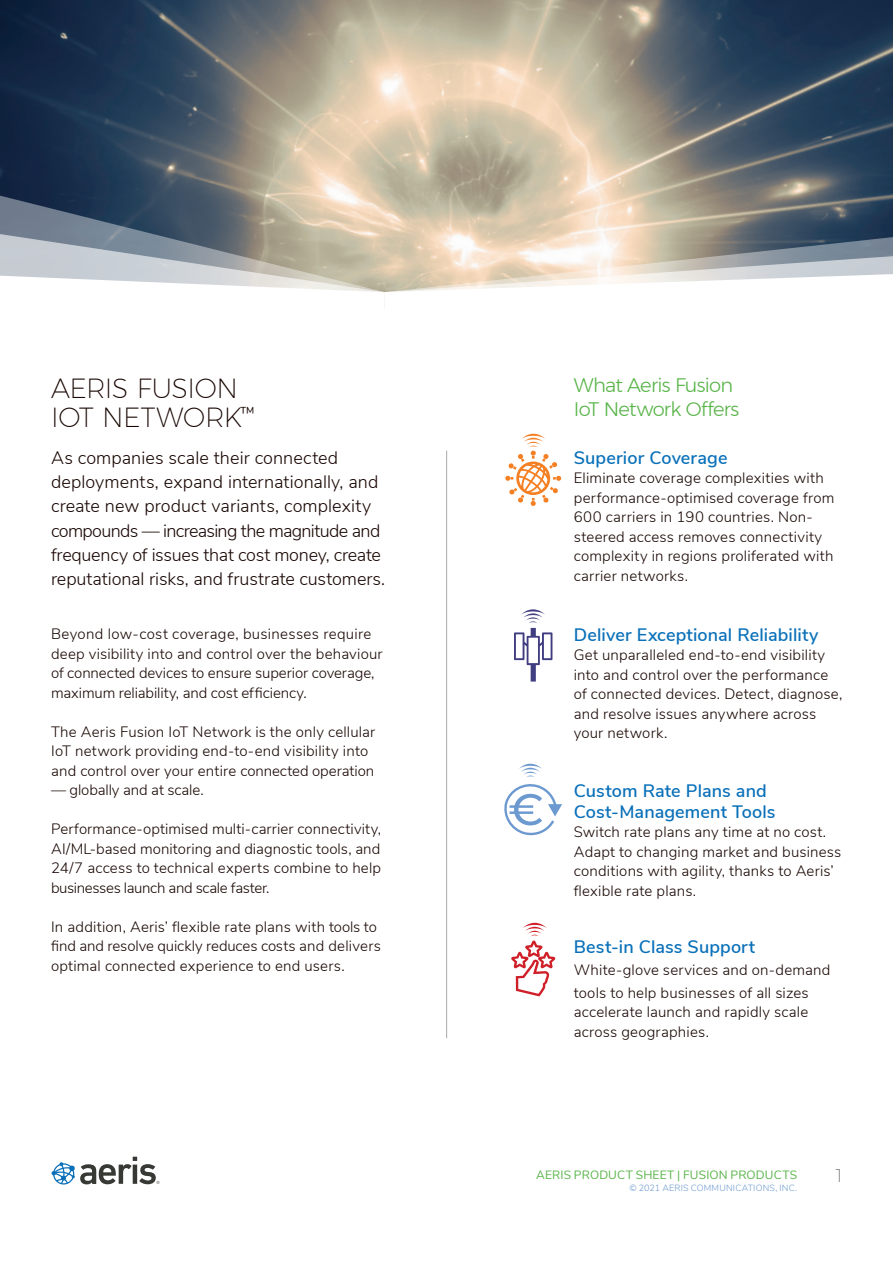
<style>
.page{position:relative;width:893px;height:1263px;background:#fff}
.page>*{position:absolute;margin:0;border:0;box-sizing:border-box;transform-origin:0 0}
.Body_Copy_Heading{font:200 27px/29.2px "Montserrat";letter-spacing:-.01em;color:#180600}
.Body_Copy_Heading-2{font:300 19.5px/24.3px "Montserrat";letter-spacing:-.04em;color:#57b447}
.Body_Copy_Introducti{font:300 18px/24.3px "Nunito Sans";color:#180600}
.Body_Copy_Text{font:600 18px/21px "Nunito Sans";letter-spacing:.005em;color:#0970b9}
.t1{font:200 18px "Montserrat";color:#687166}
.Body_Copy_Text-2{font:300 15px/19.5px "Nunito Sans";letter-spacing:.01em;color:#180600}
.t2{font:12px "Nunito Sans";letter-spacing:.01em;color:#57b447}
.t3{font:300 9px "Nunito Sans";letter-spacing:.025em;color:#6b99d0}
</style>
<div class="page">
<img style="left:0;top:0;width:893px;height:234px">
<svg style="left:385px;top:234px;width:508px;height:58px"></svg>
<svg style="left:0;top:189px;width:385px;height:104px;background:#9fa3a4"></svg>
<svg style="left:504px;top:764px;width:58px;height:71px"></svg>
<hr style="left:446px;top:450px;width:1px;height:588px;background:#687166">
<svg style="left:505px;top:434px;width:56px;height:72px"></svg>
<svg style="left:514px;top:609px;width:38px;height:72px"></svg>
<svg style="left:511px;top:923px;width:44px;height:73px"></svg>
<svg style="left:51px;top:1157px;width:108px;height:27px"></svg>
<p class="Body_Copy_Heading" style="left:51px;top:373px;width:205px">AERIS FUSION<br>IOT NETWORK<sup>™</sup></p>
<p class="Body_Copy_Introducti" style="left:51px;top:444px;width:336px">As companies scale their connected deployments, expand internationally, and create new product variants, complexity compounds — increasing the magnitude and frequency of issues that cost money, create reputational risks, and frustrate customers.</p>
<p class="Body_Copy_Text-2" style="left:51px;top:623px;width:333px">Beyond low-cost coverage, businesses require deep visibility into and control over the behaviour of connected devices to ensure superior coverage, maximum reliability, and cost efficiency.</p>
<p class="Body_Copy_Text-2" style="left:51px;top:721px;width:326px">The Aeris Fusion IoT Network is the only cellular<br>IoT network providing end-to-end visibility into and control over your entire connected operation</p>
<p class="Body_Copy_Text-2" style="left:51px;top:779px;width:154px">— globally and at scale.</p>
<p class="Body_Copy_Text-2" style="left:51px;top:818px;width:332px;text-align:justify">Performance-optimised multi-carrier connectivity, AI/ML-based monitoring and diagnostic tools, and 24/7 access to technical experts combine to help businesses launch and scale faster.</p>
<p class="Body_Copy_Text-2" style="left:51px;top:916px;width:331px">In addition, Aeris’ flexible rate plans with tools to find and resolve quickly reduces costs and delivers optimal connected experience to end users.</p>
<p class="Body_Copy_Heading-2" style="left:574px;top:372px;width:167px">What Aeris Fusion<br>IoT Network Offers</p>
<p class="Body_Copy_Text" style="left:574px;top:446px;width:155px">Superior Coverage</p>
<p class="Body_Copy_Text-2" style="left:574px;top:467px;width:262px">Eliminate coverage complexities with performance-optimised coverage from 600 carriers in 190 countries. Non&shy;steered access removes connectivity complexity in regions proliferated with carrier networks.</p>
<p class="Body_Copy_Text" style="left:574px;top:623px;width:246px">Deliver Exceptional Reliability</p>
<p class="Body_Copy_Text-2" style="left:574px;top:644px;width:270px">Get unparalleled end-to-end visibility into and control over the performance of connected devices. Detect, diagnose, and resolve issues anywhere across your network.</p>
<p class="Body_Copy_Text" style="left:574px;top:779px;width:203px">Custom Rate Plans and<br>Cost-Management Tools</p>
<p class="Body_Copy_Text-2" style="left:574px;top:821px;width:269px">Switch rate plans any time at no cost.<br>Adapt to changing market and business conditions with agility, thanks to Aeris’ flexible rate plans.</p>
<p class="Body_Copy_Text" style="left:574px;top:935px;width:183px">Best-in Class Support</p>
<p class="Body_Copy_Text-2" style="left:574px;top:958px;width:258px;line-height:22.5px">White-glove services and on-demand tools to help businesses of all sizes</p>
<p class="Body_Copy_Text-2" style="left:574px;top:1001px;width:236px">accelerate launch and rapidly scale across geographies.</p>
<p class="t2" style="left:536px;top:1165px;width:262px">AERIS PRODUCT SHEET | FUSION PRODUCTS</p>
<p class="t1" style="left:836px;top:1162px;width:8px">1</p>
<p class="t3" style="left:629px;top:1181px;width:169px">© 2021 AERIS COMMUNICATIONS, INC.</p>
</div>
